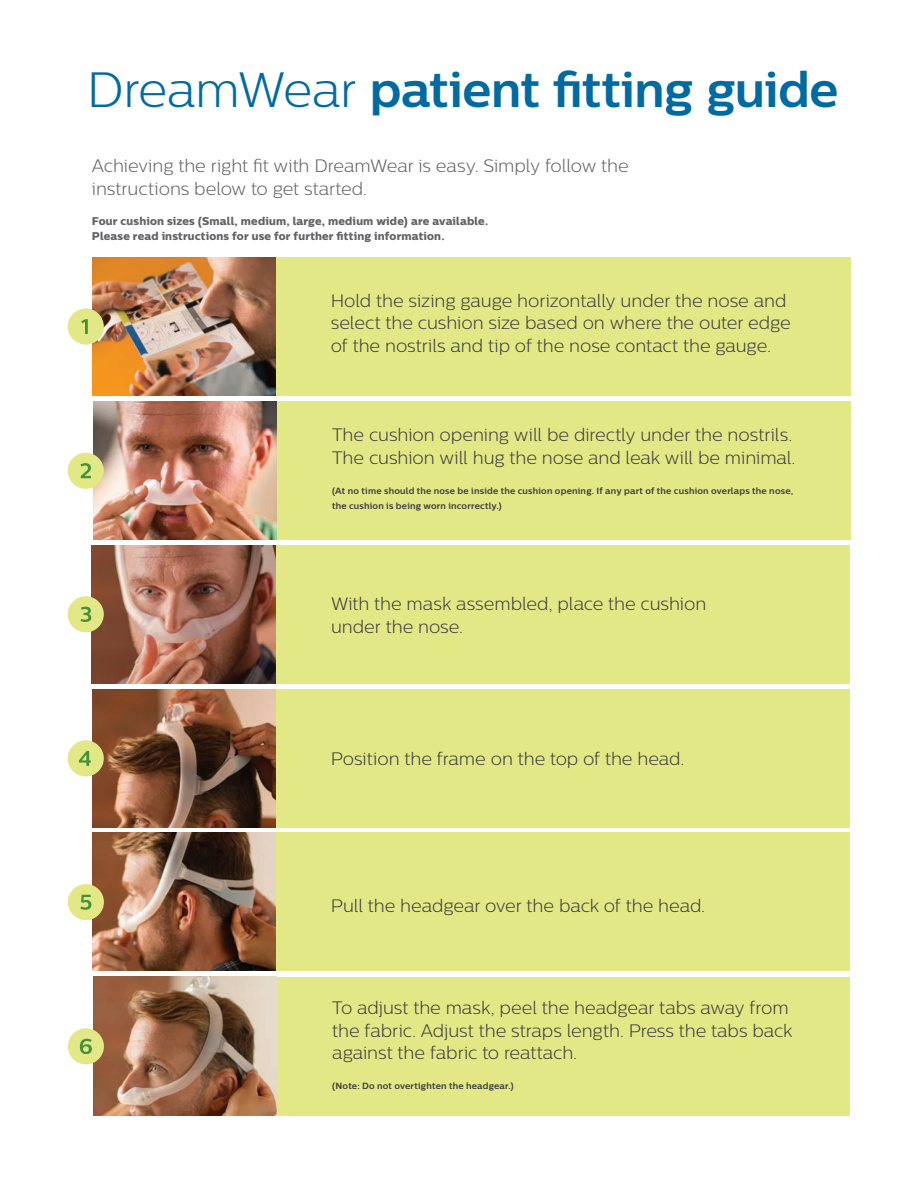
<style>
.page{position:relative;width:918px;height:1188px;background:#fff}
.page>*{position:absolute;margin:0;border:0;box-sizing:border-box;transform-origin:0 0}
._05_Main_Heading_Sma{font:700 49.5px "Centrale Sans";letter-spacing:-.01em;color:#006ba3}
._03_Introduction{font:300 18px/22.5px "Centrale Sans";letter-spacing:-.005em;color:#3e3e3f}
._03_Introduction-2{font:300 18px/22.5px "Centrale Sans";letter-spacing:-.005em;color:#636366}
._02_Body_Heading{font:11.25px "Centrale Sans X Bold";letter-spacing:.015em;color:#636366}
._01_Body_Copy{font:700 9px "Centrale Sans";letter-spacing:.02em;color:#3e3e3f}
.s1{font-weight:300}
</style>
<div class="page">
<div style="left:265px;top:833px;width:585px;height:138px;background:#e3e887"></div>
<div style="left:265px;top:257px;width:585px;height:139px;background:#e3e887"></div>
<div style="left:265px;top:689px;width:585px;height:138px;background:#e3e887"></div>
<img style="left:93px;top:833px;width:183px;height:138px">
<img style="left:93px;top:257px;width:183px;height:139px">
<img style="left:93px;top:689px;width:183px;height:138px">
<div style="left:265px;top:977px;width:585px;height:138px;background:#e3e887"></div>
<div style="left:265px;top:402px;width:585px;height:138px;background:#e3e887"></div>
<img style="left:93px;top:977px;width:183px;height:138px">
<img style="left:93px;top:402px;width:183px;height:138px">
<div style="left:264px;top:545px;width:585px;height:138px;background:#e3e887"></div>
<img style="left:92px;top:545px;width:183px;height:138px">
<div style="left:68px;top:453px;width:36px;height:36px;background:#e3e887;border-radius:50%"></div>
<svg style="left:80px;top:463px;width:11px;height:15px"></svg>
<div style="left:68px;top:596px;width:36px;height:36px;background:#e3e887;border-radius:50%"></div>
<svg style="left:81px;top:607px;width:10px;height:15px"></svg>
<div style="left:68px;top:740px;width:36px;height:36px;background:#e3e887;border-radius:50%"></div>
<svg style="left:79px;top:751px;width:12px;height:15px"></svg>
<div style="left:68px;top:308px;width:36px;height:37px;background:#e3e887;border-radius:50%"></div>
<svg style="left:81px;top:319px;width:7px;height:15px"></svg>
<div style="left:68px;top:1028px;width:36px;height:36px;background:#e3e887;border-radius:50%"></div>
<svg style="left:80px;top:1039px;width:12px;height:15px"></svg>
<div style="left:68px;top:884px;width:36px;height:36px;background:#e3e887;border-radius:50%"></div>
<svg style="left:80px;top:895px;width:11px;height:15px"></svg>
<p class="_05_Main_Heading_Sma" style="left:87px;top:59px;width:753px"><span class="s1">DreamWear</span> patient fitting guide</p>
<p class="_03_Introduction-2" style="left:92px;top:154px;width:538px">Achieving the right fit with DreamWear is easy. Simply follow the instructions below to get started.</p>
<p class="_02_Body_Heading" style="left:92px;top:214px;width:398px">Four cushion sizes (Small, medium, large, medium wide) are available.</p>
<p class="_02_Body_Heading" style="left:92px;top:229px;width:354px">Please read instructions for use for further fitting information.</p>
<p class="_03_Introduction" style="left:331px;top:289px;width:462px">Hold the sizing gauge horizontally under the nose and select the cushion size based on where the outer edge of the nostrils and tip of the nose contact the gauge.</p>
<p class="_03_Introduction" style="left:332px;top:424px;width:465px">The cushion opening will be directly under the nostrils.<br>The cushion will hug the nose and leak will be minimal.</p>
<p class="_01_Body_Copy" style="left:332px;top:485px;width:463px">(At no time should the nose be inside the cushion opening. If any part of the cushion overlaps the nose,</p>
<p class="_01_Body_Copy" style="left:332px;top:500px;width:171px">the cushion is being worn incorrectly.)</p>
<p class="_03_Introduction" style="left:331px;top:593px;width:377px">With the mask assembled, place the cushion under the nose.</p>
<p class="_03_Introduction" style="left:331px;top:747px;width:355px">Position the frame on the top of the head.</p>
<p class="_03_Introduction" style="left:331px;top:894px;width:376px">Pull the headgear over the back of the head.</p>
<p class="_03_Introduction" style="left:332px;top:997px;width:462px">To adjust the mask, peel the headgear tabs away from the fabric. Adjust the straps length. Press the tabs back against the fabric to reattach.</p>
<p class="_01_Body_Copy" style="left:332px;top:1081px;width:183px">(Note: Do not overtighten the headgear.)</p>
</div>
